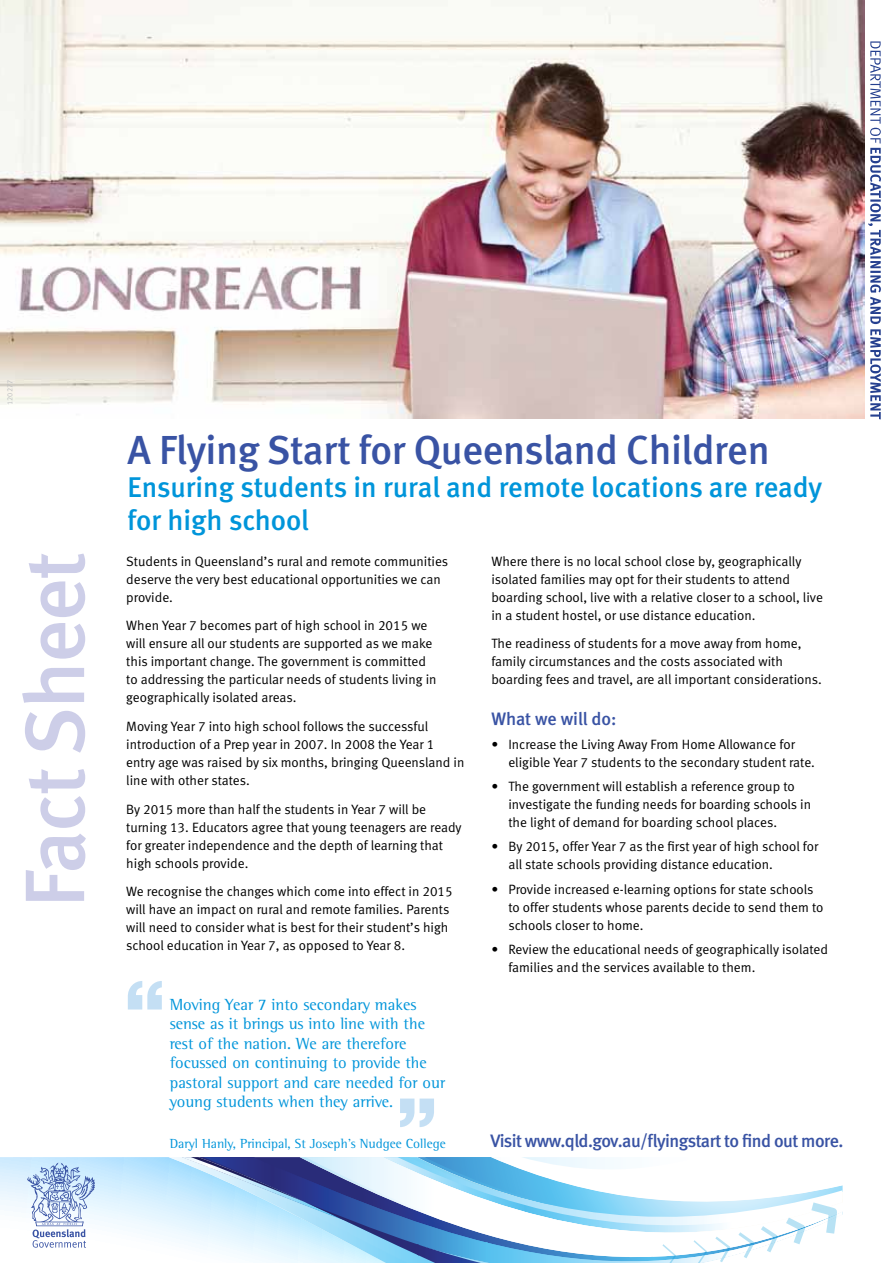
<style>
.page{position:relative;width:893px;height:1263px;background:#fff}
.page>*{position:absolute;margin:0;border:0;box-sizing:border-box;transform-origin:0 0}
.t1{font:40.5px "Meta Medium LF";letter-spacing:-.01em;color:#3953a4}
.t2{font:28.5px/33px "Meta Medium LF";color:#0095da}
.t3{font:18px "Meta Medium LF";letter-spacing:-.03em;color:#3953a4}
.t4{font:18px "Meta Medium LF";letter-spacing:-.005em;color:#3953a4}
.t5{font:16.5px/19.5px "Rotis Semi Serif";color:#0095da}
.t6{font:13.5px/18px "Meta Normal LF";color:#000}
.t7{font:13.5px "Rotis Semi Serif";color:#0095da}
.t8{font:7.5px "Meta Normal LF";color:#bcbec0}
</style>
<div class="page">
<svg style="left:128px;top:981px;width:34px;height:28px"></svg>
<svg style="left:400px;top:1098px;width:34px;height:29px"></svg>
<svg style="left:22px;top:554px;width:64px;height:347px"></svg>
<svg style="left:868px;top:41px;width:13px;height:378px"></svg>
<svg style="left:386px;top:1157px;width:12px;height:106px"></svg>
<svg style="left:398px;top:1157px;width:444px;height:106px"></svg>
<img style="left:0;top:0;width:864px;height:418px">
<svg style="left:0;top:1157px;width:386px;height:106px"></svg>
<p class="t8" style="left:6px;top:405px;width:27px;rotate:-90deg">120277</p>
<h1 class="t1" style="left:128px;top:426px;width:644px">A Flying Start for Queensland Children</h1>
<h2 class="t2" style="left:128px;top:470px;width:696px">Ensuring students in rural and remote locations are ready for high school</h2>
<p class="t6" style="left:126px;top:552px;width:323px">Students in Queensland’s rural and remote communities deserve the very best educational opportunities we can provide.</p>
<p class="t6" style="left:126px;top:616px;width:312px">When Year 7 becomes part of high school in 2015 we will ensure all our students are supported as we make this important change. The government is committed to addressing the particular needs of students living in geographically isolated areas.</p>
<p class="t6" style="left:126px;top:717px;width:340px">Moving Year 7 into high school follows the successful introduction of a Prep year in 2007. In 2008 the Year 1 entry age was raised by six months, bringing Queensland in line with other states.</p>
<p class="t6" style="left:126px;top:800px;width:337px">By 2015 more than half the students in Year 7 will be turning 13. Educators agree that young teenagers are ready for greater independence and the depth of learning that high schools provide.</p>
<p class="t6" style="left:126px;top:882px;width:328px">We recognise the changes which come into effect in 2015 will have an impact on rural and remote families. Parents will need to consider what is best for their student’s high school education in Year 7, as opposed to Year 8.</p>
<p class="t5" style="left:170px;top:994px;width:277px">Moving Year 7 into secondary makes sense as it brings us into line with the rest of the nation. We are therefore focussed on continuing to provide the pastoral support and care needed for our young students when they arrive.</p>
<p class="t7" style="left:170px;top:1135px;width:277px">Daryl Hanly, Principal, St Joseph’s Nudgee College</p>
<p class="t6" style="left:491px;top:552px;width:333px">Where there is no local school close by, geographically isolated families may opt for their students to attend boarding school, live with a relative closer to a school, live in a student hostel, or use distance education.</p>
<p class="t6" style="left:491px;top:634px;width:332px">The readiness of students for a move away from home, family circumstances and the costs associated with boarding fees and travel, are all important considerations.</p>
<h3 class="t4" style="left:491px;top:708px;width:127px">What we will do:</h3>
<p class="t6" style="left:508px;top:735px;width:308px;text-indent:-17px">• Increase the Living Away From Home Allowance for eligible Year 7 students to the secondary student rate.</p>
<p class="t6" style="left:508px;top:777px;width:304px;text-indent:-17px">• The government will establish a reference group to investigate the funding needs for boarding schools in the light of demand for boarding school places.</p>
<p class="t6" style="left:508px;top:837px;width:311px;text-indent:-17px">• By 2015, offer Year 7 as the first year of high school for all state schools providing distance education.</p>
<p class="t6" style="left:508px;top:880px;width:317px;text-indent:-17px">• Provide increased e-learning options for state schools to offer students whose parents decide to send them to schools closer to home.</p>
<p class="t6" style="left:508px;top:940px;width:321px;text-indent:-17px">• Review the educational needs of geographically isolated families and the services available to them.</p>
<h3 class="t3" style="left:490px;top:1130px;width:354px">Visit www.qld.gov.au/flyingstart to find out more.</h3>
</div>
